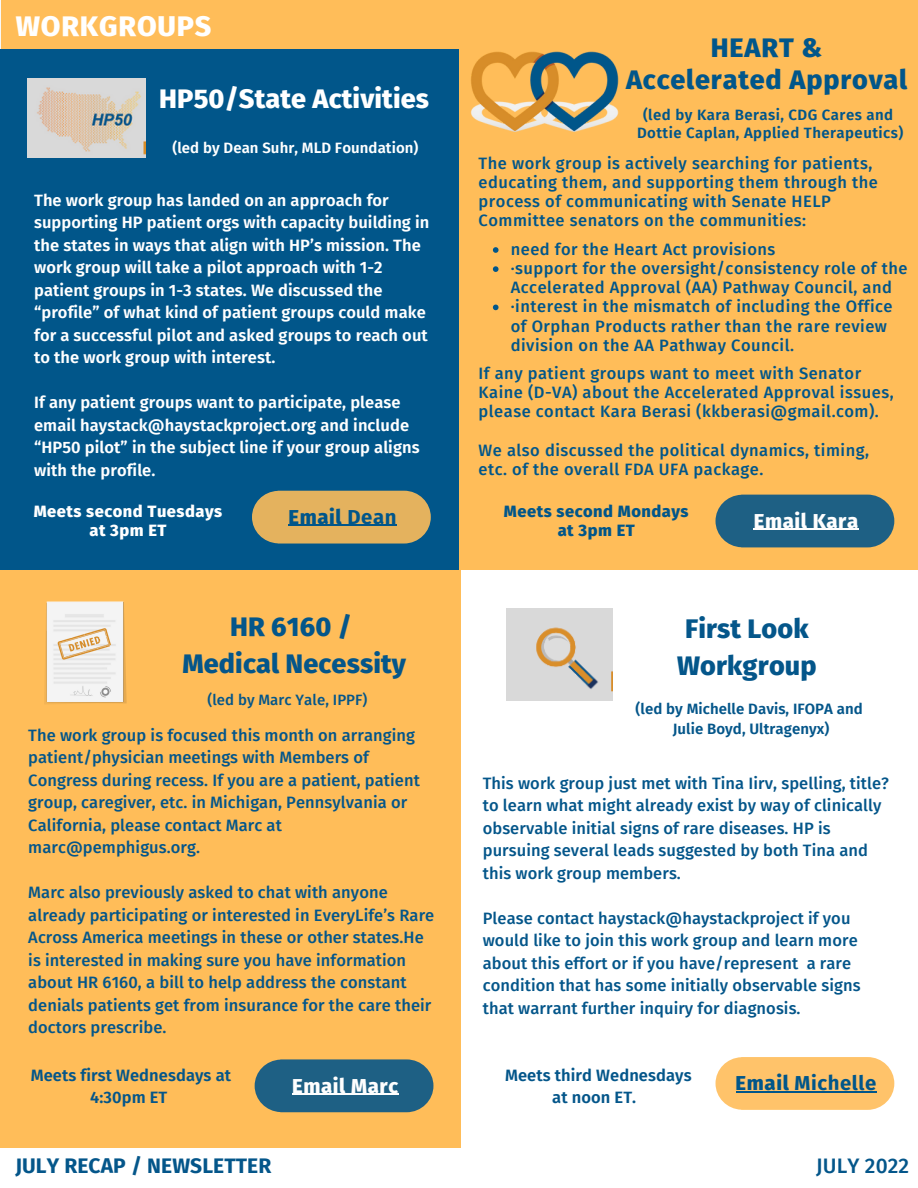
<style>
.page{position:relative;width:918px;height:1188px;background:#fff}
.page>*{position:absolute;margin:0;border:0;box-sizing:border-box;transform-origin:0 0}
.t1{font:800 28.5px "Fira Sans";letter-spacing:.03em;color:#fff}
.t2{font:800 27px/37.2px "Fira Sans";letter-spacing:.005em;color:#04568a;text-align:center}
.t3{font:800 27px/31.5px "Fira Sans";letter-spacing:.03em;color:#01568a;text-align:center}
.t4{font:800 27px "Fira Sans";letter-spacing:.005em;color:#fff}
.t5{font:700 21px "Fira Sans";letter-spacing:.005em;color:#04568a}
.t6{font:500 21px "Fira Sans";letter-spacing:.005em;color:#04568a}
.t7{font:800 20.25px "Fira Sans";letter-spacing:.03em;color:#fefefe}
.t8{font:700 20.25px "Fira Sans";letter-spacing:.03em;color:#01568a}
.t9{font:800 20.25px "Fira Sans";letter-spacing:.03em;color:#01568a}
.t10{font:500 16.5px/22.5px "Fira Sans";letter-spacing:.005em;color:#04568a}
.t11{font:500 16.5px/19.2px "Fira Sans";letter-spacing:.03em;color:#01568a}
.t12{font:600 16.5px/22.5px "Fira Sans";letter-spacing:.005em;color:#fff}
.t13{font:600 16.5px/22.5px "Fira Sans";letter-spacing:.005em;color:#04568a;text-align:center}
.t14{font:800 16.5px/19.2px "Fira Sans";letter-spacing:.03em;color:#fff;text-align:center}
.t15{font:800 16.5px/19.2px "Fira Sans";letter-spacing:.03em;color:#01568a;text-align:center}
.t16{font:600 15px/18px "Fira Sans";letter-spacing:.03em;color:#01568a;text-align:center}
.t17{font:600 15px/20.2px "Fira Sans";letter-spacing:.005em;color:#04568a;text-align:center}
.t18{font:600 15px "Fira Sans";letter-spacing:.005em;color:#fff}
.t19{font:500 15px "Fira Sans";letter-spacing:.005em;color:#04568a}
.s1{font-weight:700}
.s2{font-weight:800}
</style>
<div class="page">
<div style="left:445px;top:19px;width:473px;height:550px;background:#ffbd59"></div>
<div style="left:0;top:569px;width:460px;height:579px;background:#ffbd59"></div>
<div style="left:0;top:49px;width:459px;height:521px;background:#01568a"></div>
<div style="left:1px;top:0;width:917px;height:49px;background:#ffbd59"></div>
<div style="left:252px;top:491px;width:179px;height:53px;background:#e4b25e;border-radius:26px"></div>
<hr style="left:289px;top:525px;width:58px;height:1px;background:#01568a">
<hr style="left:347px;top:525px;width:50px;height:1px;background:#01568a">
<div style="left:716px;top:1057px;width:178px;height:53px;background:#ffc36a;border-radius:26px"></div>
<hr style="left:736px;top:1091px;width:59px;height:1px;background:#01568a">
<hr style="left:795px;top:1091px;width:82px;height:1px;background:#01568a">
<div style="left:716px;top:495px;width:178px;height:52px;background:#1e6084;border-radius:26px"></div>
<hr style="left:754px;top:529px;width:105px;height:1px;background:#fefefe">
<div style="left:255px;top:1059px;width:178px;height:53px;background:#1e6084;border-radius:26px"></div>
<hr style="left:292px;top:1094px;width:107px;height:1px;background:#fefefe">
<img style="left:471px;top:52px;width:147px;height:80px">
<img style="left:44px;top:601px;width:83px;height:103px">
<img style="left:27px;top:79px;width:118px;height:78px">
<img style="left:507px;top:609px;width:105px;height:92px">
<svg style="left:493px;top:247px;width:6px;height:6px"></svg>
<svg style="left:493px;top:266px;width:6px;height:6px"></svg>
<svg style="left:493px;top:305px;width:6px;height:5px"></svg>
<h1 class="t1" style="left:16px;top:9px;width:197px">WORKGROUPS</h1>
<h2 class="t4" style="left:159px;top:83px;width:271px">HP50/State Activities</h2>
<p class="t18" style="left:172px;top:139px;width:248px">(led by Dean Suhr, MLD Foundation)</p>
<p class="t12" style="left:34px;top:189px;width:397px">The work group has landed on an approach for supporting HP patient orgs with capacity building in the states in ways that align with HP’s mission. The work group will take a pilot approach with 1-2 patient groups in 1-3 states. We discussed the “profile” of what kind of patient groups could make for a successful pilot and asked groups to reach out to the work group with interest.</p>
<p class="t12" style="left:34px;top:392px;width:387px">If any patient groups want to participate, please email haystack@haystackproject.org and include “HP50 pilot” in the subject line if your group aligns with the profile.</p>
<p class="t14" style="left:34px;top:502px;width:190px">Meets second Tuesdays at 3pm ET</p>
<p class="t9" style="left:289px;top:505px;width:110px">Email <span class="s1">Dean</span></p>
<h2 class="t2" style="left:182px;top:608px;width:225px">HR 6160 /<br>Medical Necessity</h2>
<p class="t19" style="left:207px;top:691px;width:162px">(led by Marc Yale, IPPF)</p>
<p class="t10" style="left:28px;top:724px;width:393px">The work group is focused this month on arranging patient/physician meetings with Members of Congress during recess. If you are a patient, patient group, caregiver, etc. in Michigan, Pennsylvania or California, please contact Marc at marc@pemphigus.org.</p>
<p class="t10" style="left:28px;top:882px;width:408px">Marc also previously asked to chat with anyone already participating or interested in EveryLife’s Rare Across America meetings in these or other states.He is interested in making sure you have information about HR 6160, a bill to help address the constant denials patients get from insurance for the care their doctors prescribe.</p>
<p class="t13" style="left:31px;top:1064px;width:202px">Meets first Wednesdays at<br>4:30pm ET</p>
<p class="t7" style="left:292px;top:1074px;width:107px">Email Marc</p>
<h2 class="t3" style="left:626px;top:33px;width:283px">HEART &amp;<br>Accelerated Approval</h2>
<p class="t16" style="left:637px;top:106px;width:268px">(led by Kara Berasi, CDG Cares and<br>Dottie Caplan, Applied Therapeutics)</p>
<p class="t11" style="left:479px;top:154px;width:401px">The work group is actively searching for patients, educating them, and supporting them through the process of communicating with Senate HELP Committee senators on the communities:</p>
<p class="t11" style="left:511px;top:240px;width:398px">need for the Heart Act provisions<br>·support for the oversight/consistency role of the Accelerated Approval (AA) Pathway Council, and ·interest in the mismatch of including the Office of Orphan Products rather than the rare review division on the AA Pathway Council.</p>
<p class="t11" style="left:479px;top:364px;width:417px">If any patient groups want to meet with Senator<br>Kaine (D-VA) about the Accelerated Approval issues, please contact Kara Berasi (kkberasi@gmail.com).</p>
<p class="t11" style="left:479px;top:440px;width:392px">We also discussed the political dynamics, timing, etc. of the overall FDA UFA package.</p>
<p class="t15" style="left:504px;top:502px;width:186px">Meets second Mondays at 3pm ET</p>
<p class="t7" style="left:754px;top:509px;width:106px">Email Kara</p>
<h2 class="t2" style="left:677px;top:610px;width:141px;text-align:left">First Look<br>Workgroup</h2>
<p class="t17" style="left:636px;top:699px;width:229px">(led by Michelle Davis, IFOPA and<br>Julie Boyd, Ultragenyx)</p>
<p class="t10" style="left:483px;top:772px;width:408px">This work group just met with Tina Iirv, spelling, title? to learn what might already exist by way of clinically observable initial signs of rare diseases. HP is pursuing several leads suggested by both Tina and this work group members.</p>
<p class="t10" style="left:483px;top:907px;width:379px">Please contact haystack@haystackproject if you would like to join this work group and learn more about this effort or if you have/represent a rare condition that has some initially observable signs that warrant further inquiry for diagnosis.</p>
<p class="t13" style="left:505px;top:1064px;width:188px">Meets third Wednesdays at noon ET.</p>
<p class="t8" style="left:736px;top:1071px;width:142px"><span class="s2">Email</span> Michelle</p>
<p class="t5" style="left:15px;top:1154px;width:257px">JULY RECAP / NEWSLETTER</p>
<p class="t6" style="left:816px;top:1154px;width:95px">JULY 2022</p>
</div>
